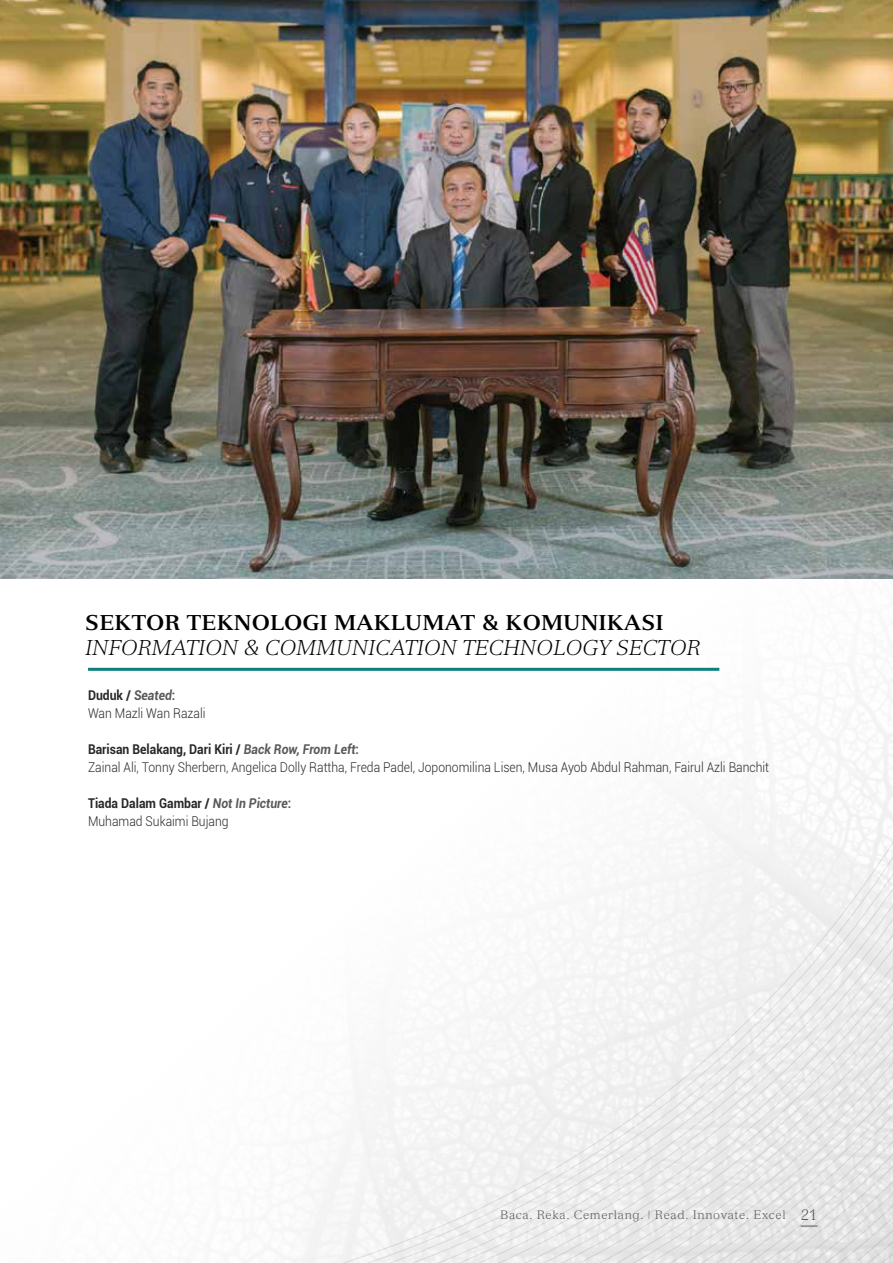
<style>
.page{position:relative;width:893px;height:1263px;background:#fff}
.page>*{position:absolute;margin:0;border:0;box-sizing:border-box;transform-origin:0 0}
.t1{font:italic 300 21px "Versailles";color:#000}
.t2{font:700 21px "Versailles";color:#000}
.t3{font:300 13.5px/18px "Roboto";color:#292829;scale:.9 1}
.t4{font:300 12px "Versailles";letter-spacing:.05em;color:#58595b}
.s1{font-weight:700}
.s2{font-weight:700;font-style:italic;color:#58595b}
.s3{font-weight:700;color:#58595b}
.s4{font-size:15px}
</style>
<div class="page">
<svg style="left:291px;top:778px;width:602px;height:485px"></svg>
<img style="left:0;top:0;width:893px;height:578px">
<hr style="left:88px;top:668px;width:631px;height:3px;background:#0c807e">
<h1 class="t2" style="left:85px;top:610px;width:580px">SEKTOR TEKNOLOGI MAKLUMAT &amp; KOMUNIKASI</h1>
<h1 class="t1" style="left:85px;top:635px;width:617px">INFORMATION &amp; COMMUNICATION TECHNOLOGY SECTOR</h1>
<p class="t3" style="left:88px;top:685px;width:132px"><span class="s1">Duduk /</span> <span class="s2">Seated</span><span class="s3">:<br></span>Wan Mazli Wan Razali</p>
<p class="t3" style="left:88px;top:739px;width:758px"><span class="s1">Barisan Belakang, Dari Kiri /</span> <span class="s2">Back Row, From Left</span><span class="s3">:<br></span>Zainal Ali, Tonny Sherbern, Angelica Dolly Rattha, Freda Padel, Joponomilina Lisen, Musa Ayob Abdul Rahman, Fairul Azli Banchit</p>
<p class="t3" style="left:88px;top:793px;width:227px"><span class="s1">Tiada Dalam Gambar /</span> <span class="s2">Not In Picture</span><span class="s3">:<br></span>Muhamad Sukaimi Bujang</p>
<p class="t4" style="left:500px;top:1207px;width:318px">Baca. Reka. Cemerlang. | Read. Innovate. Excel <span class="s4">21</span></p>
</div>
